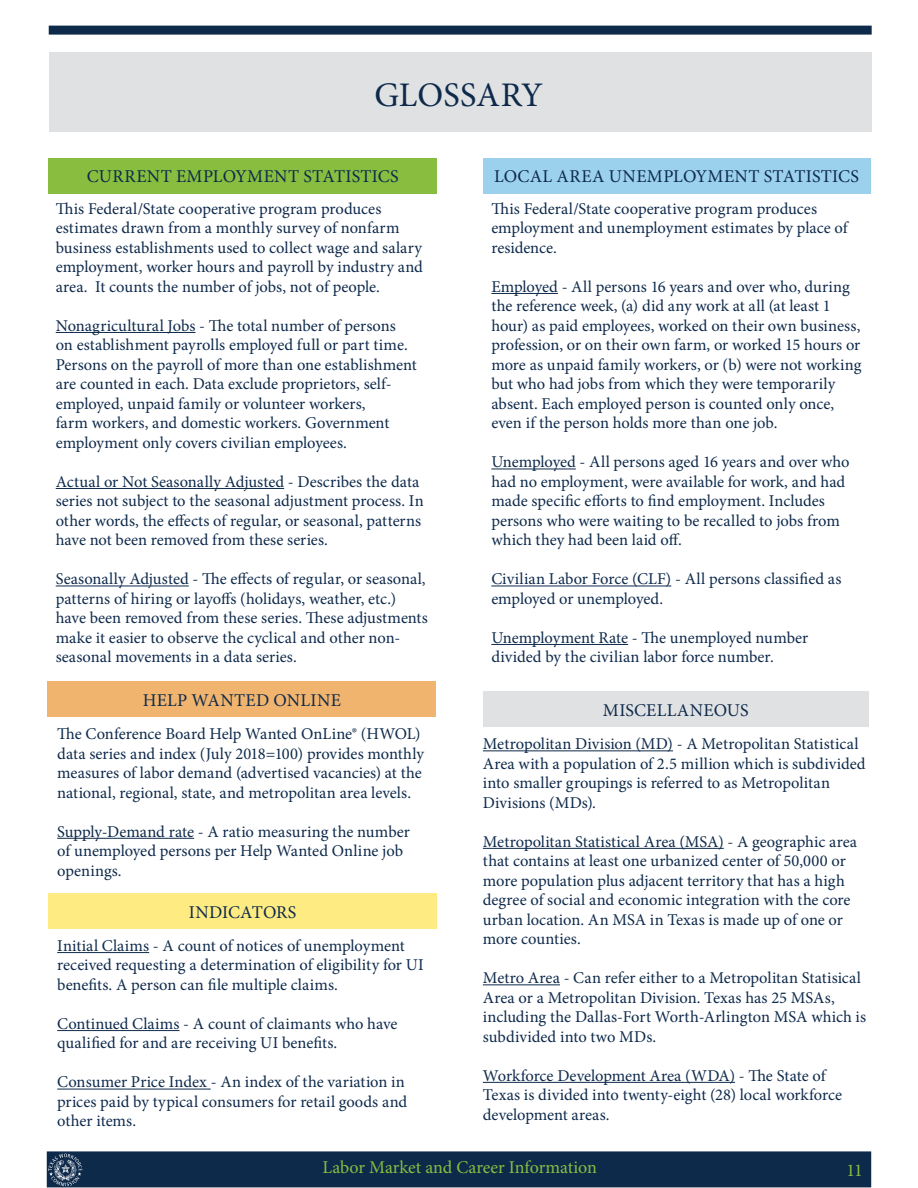
<style>
.page{position:relative;width:918px;height:1188px;background:#fff}
.page>*{position:absolute;margin:0;border:0;box-sizing:border-box;transform-origin:0 0}
.t1{font:34.5px "Minion Pro";color:#0e2a4b}
.t2{font:18px "Minion Pro";letter-spacing:.015em;color:#0e2a4b}
.t3{font:18px "Minion Pro";letter-spacing:-.01em;color:#88bd40}
.t4{font:16.5px/19.5px "Minion Pro";color:#0e2a4b}
</style>
<div class="page">
<div style="left:49px;top:52px;width:823px;height:80px;background:#e0e1e2"></div>
<div style="left:49px;top:26px;width:823px;height:9px;background:#0e2a4b"></div>
<div style="left:47px;top:1151px;width:824px;height:36px;background:#0e2a4b"></div>
<svg style="left:48px;top:1154px;width:34px;height:32px"></svg>
<div style="left:48px;top:158px;width:389px;height:36px;background:#88bd40"></div>
<hr style="left:56px;top:332px;width:140px;height:1px;background:#0e2a4b">
<hr style="left:56px;top:488px;width:228px;height:1px;background:#0e2a4b">
<hr style="left:56px;top:586px;width:133px;height:1px;background:#0e2a4b">
<div style="left:483px;top:158px;width:387px;height:36px;background:#9bd1ec"></div>
<hr style="left:491px;top:293px;width:67px;height:1px;background:#0e2a4b">
<hr style="left:491px;top:469px;width:85px;height:1px;background:#0e2a4b">
<hr style="left:491px;top:586px;width:180px;height:1px;background:#0e2a4b">
<hr style="left:491px;top:644px;width:137px;height:1px;background:#0e2a4b">
<div style="left:48px;top:682px;width:388px;height:35px;background:#f1b46e"></div>
<hr style="left:57px;top:838px;width:137px;height:1px;background:#0e2a4b">
<div style="left:48px;top:893px;width:389px;height:36px;background:#feeb82"></div>
<hr style="left:57px;top:952px;width:92px;height:1px;background:#0e2a4b">
<hr style="left:57px;top:1030px;width:123px;height:1px;background:#0e2a4b">
<hr style="left:57px;top:1089px;width:154px;height:1px;background:#0e2a4b">
<div style="left:483px;top:691px;width:386px;height:36px;background:#e0e1e2"></div>
<hr style="left:483px;top:750px;width:190px;height:1px;background:#0e2a4b">
<hr style="left:483px;top:848px;width:241px;height:1px;background:#0e2a4b">
<hr style="left:483px;top:984px;width:77px;height:1px;background:#0e2a4b">
<hr style="left:483px;top:1082px;width:252px;height:1px;background:#0e2a4b">
<p class="t1" style="left:374px;top:72px;width:170px">GLOSSARY</p>
<p class="t2" style="left:87px;top:165px;width:313px">CURRENT EMPLOYMENT STATISTICS</p>
<p class="t4" style="left:56px;top:199px;width:369px">This Federal/State cooperative program produces estimates drawn from a monthly survey of nonfarm business establishments used to collect wage and salary employment, worker hours and payroll by industry and area. It counts the number of jobs, not of people.</p>
<p class="t4" style="left:56px;top:316px;width:363px">Nonagricultural Jobs - The total number of persons on establishment payrolls employed full or part time.<br>Persons on the payroll of more than one establishment are counted in each. Data exclude proprietors, self&shy;employed, unpaid family or volunteer workers,<br>farm workers, and domestic workers. Government employment only covers civilian employees.</p>
<p class="t4" style="left:56px;top:472px;width:370px">Actual or Not Seasonally Adjusted - Describes the data series not subject to the seasonal adjustment process. In other words, the effects of regular, or seasonal, patterns have not been removed from these series.</p>
<p class="t4" style="left:56px;top:569px;width:374px">Seasonally Adjusted - The effects of regular, or seasonal, patterns of hiring or layoffs (holidays, weather, etc.) have been removed from these series. These adjustments make it easier to observe the cyclical and other non&shy;seasonal movements in a data series.</p>
<p class="t2" style="left:143px;top:688px;width:200px">HELP WANTED ONLINE</p>
<p class="t4" style="left:57px;top:724px;width:368px">The Conference Board Help Wanted OnLine® (HWOL) data series and index (July 2018=100) provides monthly measures of labor demand (advertised vacancies) at the national, regional, state, and metropolitan area levels.</p>
<p class="t4" style="left:57px;top:822px;width:354px">Supply-Demand rate - A ratio measuring the number of unemployed persons per Help Wanted Online job openings.</p>
<p class="t2" style="left:189px;top:900px;width:109px">INDICATORS</p>
<p class="t4" style="left:57px;top:936px;width:368px">Initial Claims - A count of notices of unemployment received requesting a determination of eligibility for UI benefits. A person can file multiple claims.</p>
<p class="t4" style="left:57px;top:1014px;width:342px">Continued Claims - A count of claimants who have qualified for and are receiving UI benefits.</p>
<p class="t4" style="left:57px;top:1072px;width:352px">Consumer Price Index - An index of the variation in prices paid by typical consumers for retail goods and other items.</p>
<p class="t2" style="left:494px;top:164px;width:366px">LOCAL AREA UNEMPLOYMENT STATISTICS</p>
<p class="t4" style="left:491px;top:199px;width:358px">This Federal/State cooperative program produces employment and unemployment estimates by place of residence.</p>
<p class="t4" style="left:491px;top:277px;width:372px">Employed - All persons 16 years and over who, during the reference week, (a) did any work at all (at least 1 hour) as paid employees, worked on their own business, profession, or on their own farm, or worked 15 hours or more as unpaid family workers, or (b) were not working but who had jobs from which they were temporarily absent. Each employed person is counted only once, even if the person holds more than one job.</p>
<p class="t4" style="left:491px;top:452px;width:360px">Unemployed - All persons aged 16 years and over who had no employment, were available for work, and had made specific efforts to find employment. Includes persons who were waiting to be recalled to jobs from which they had been laid off.</p>
<p class="t4" style="left:491px;top:569px;width:352px">Civilian Labor Force (CLF) - All persons classified as employed or unemployed.</p>
<p class="t4" style="left:491px;top:628px;width:318px">Unemployment Rate - The unemployed number divided by the civilian labor force number.</p>
<p class="t2" style="left:603px;top:698px;width:147px">MISCELLANEOUS</p>
<p class="t4" style="left:483px;top:734px;width:384px">Metropolitan Division (MD) - A Metropolitan Statistical Area with a population of 2.5 million which is subdivided into smaller groupings is referred to as Metropolitan Divisions (MDs).</p>
<p class="t4" style="left:483px;top:832px;width:376px">Metropolitan Statistical Area (MSA) - A geographic area that contains at least one urbanized center of 50,000 or more population plus adjacent territory that has a high degree of social and economic integration with the core urban location. An MSA in Texas is made up of one or more counties.</p>
<p class="t4" style="left:483px;top:968px;width:385px">Metro Area - Can refer either to a Metropolitan Statisical Area or a Metropolitan Division. Texas has 25 MSAs, including the Dallas-Fort Worth-Arlington MSA which is subdivided into two MDs.</p>
<p class="t4" style="left:483px;top:1066px;width:361px">Workforce Development Area (WDA) - The State of<br>Texas is divided into twenty-eight (28) local workforce development areas.</p>
<p class="t3" style="left:323px;top:1155px;width:276px">Labor Market and Career Information</p>
<p class="t3" style="left:847px;top:1158px;width:18px">11</p>
</div>
